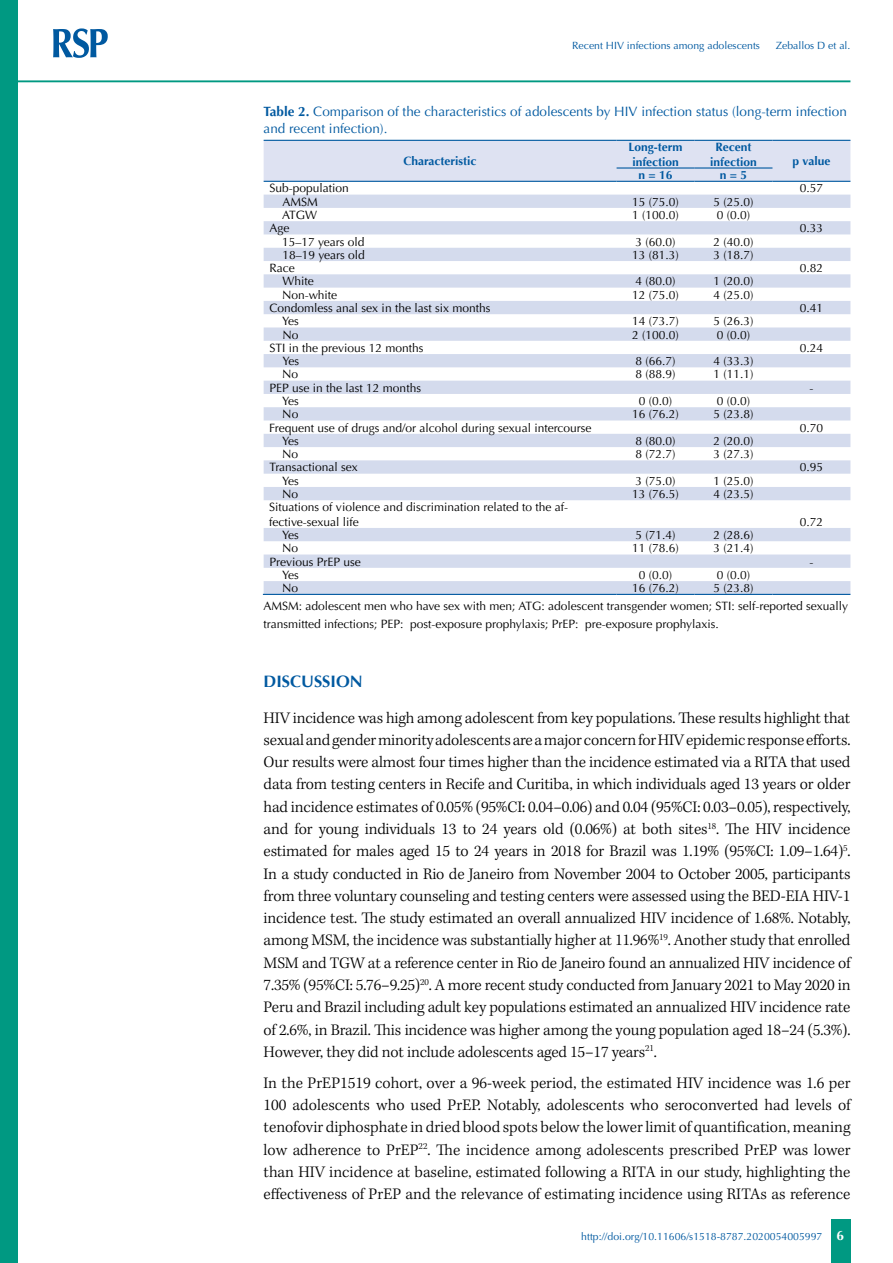
<style>
.page{position:relative;width:893px;height:1263px;background:#fff}
.page>*{position:absolute;margin:0;border:0;box-sizing:border-box;transform-origin:0 0}
.t1{font:300 16.5px/22.4px "Kepler Std";letter-spacing:-.005em;color:#000;text-align:justify}
.t2{font:700 16.5px "Optima LT";color:#0059a0}
.t3{font:13.5px/16.8px "Optima LT";color:#0059a0}
.t4{font:700 13.5px "Optima LT";color:#fff}
.t5{font:12px/14.4px "Optima LT";color:#000}
.t6{font:700 12px/14.4px "Optima LT";color:#0059a0;text-align:center}
.t7{font:10.5px "Optima LT Std";color:#0059a0}
.s1{font-family:"Optima LT Std";font-weight:700}
</style>
<div class="page">
<div style="left:831px;top:1220px;width:20px;height:43px;background:#009982"></div>
<div style="left:0;top:0;width:18px;height:1263px;background:#009982"></div>
<svg style="left:53px;top:28px;width:55px;height:30px"></svg>
<hr style="left:18px;top:80px;width:832px;height:2px;background:#009982">
<div style="left:264px;top:141px;width:586px;height:40px;background:#dee2f2"></div>
<svg style="left:264px;top:195px;width:586px;height:399px"></svg>
<hr style="left:264px;top:140px;width:353px;height:1px;background:#0059a0">
<hr style="left:617px;top:140px;width:77px;height:1px;background:#0059a0">
<hr style="left:694px;top:140px;width:78px;height:1px;background:#0059a0">
<hr style="left:772px;top:140px;width:78px;height:1px;background:#0059a0">
<hr style="left:617px;top:167px;width:77px;height:2px;background:#0059a0">
<hr style="left:694px;top:167px;width:78px;height:2px;background:#0059a0">
<hr style="left:263px;top:594px;width:354px;height:1px;background:#0059a0">
<hr style="left:617px;top:594px;width:77px;height:1px;background:#0059a0">
<hr style="left:694px;top:594px;width:78px;height:1px;background:#0059a0">
<hr style="left:772px;top:594px;width:78px;height:1px;background:#0059a0">
<hr style="left:264px;top:181px;width:353px;height:1px;background:#0059a0">
<hr style="left:617px;top:181px;width:77px;height:1px;background:#0059a0">
<hr style="left:694px;top:181px;width:78px;height:1px;background:#0059a0">
<hr style="left:772px;top:181px;width:78px;height:1px;background:#0059a0">
<p class="t7" style="left:572px;top:39px;width:189px">Recent HIV infections among adolescents</p>
<p class="t7" style="left:776px;top:39px;width:76px">Zeballos D et al.</p>
<p class="t3" style="left:264px;top:104px;width:585px"><span class="s1">Table 2.</span> Comparison of the characteristics of adolescents by HIV infection status (long-term infection and recent infection).</p>
<p class="t6" style="left:404px;top:154px;width:74px">Characteristic</p>
<p class="t6" style="left:629px;top:140px;width:55px">Long-term infection</p>
<p class="t6" style="left:710px;top:140px;width:48px">Recent infection</p>
<p class="t6" style="left:793px;top:154px;width:39px">p value</p>
<p class="t6" style="left:639px;top:168px;width:35px">n = 16</p>
<p class="t6" style="left:720px;top:168px;width:29px">n = 5</p>
<p class="t5" style="left:269px;top:181px;width:81px">Sub-population</p>
<p class="t5" style="left:800px;top:181px;width:25px">0.57</p>
<p class="t5" style="left:282px;top:195px;width:37px">AMSM</p>
<p class="t5" style="left:632px;top:195px;width:48px">15 (75.0)</p>
<p class="t5" style="left:713px;top:195px;width:42px">5 (25.0)</p>
<p class="t5" style="left:282px;top:208px;width:37px">ATGW</p>
<p class="t5" style="left:632px;top:208px;width:48px">1 (100.0)</p>
<p class="t5" style="left:717px;top:208px;width:35px">0 (0.0)</p>
<p class="t5" style="left:270px;top:221px;width:22px">Age</p>
<p class="t5" style="left:800px;top:221px;width:25px">0.33</p>
<p class="t5" style="left:282px;top:234px;width:84px">15–17 years old</p>
<p class="t5" style="left:635px;top:234px;width:42px">3 (60.0)</p>
<p class="t5" style="left:713px;top:234px;width:42px">2 (40.0)</p>
<p class="t5" style="left:282px;top:248px;width:84px">18–19 years old</p>
<p class="t5" style="left:632px;top:248px;width:48px">13 (81.3)</p>
<p class="t5" style="left:713px;top:248px;width:42px">3 (18.7)</p>
<p class="t5" style="left:269px;top:261px;width:27px">Race</p>
<p class="t5" style="left:800px;top:261px;width:25px">0.82</p>
<p class="t5" style="left:282px;top:274px;width:33px">White</p>
<p class="t5" style="left:635px;top:274px;width:42px">4 (80.0)</p>
<p class="t5" style="left:713px;top:274px;width:42px">1 (20.0)</p>
<p class="t5" style="left:282px;top:288px;width:57px">Non-white</p>
<p class="t5" style="left:632px;top:288px;width:48px">12 (75.0)</p>
<p class="t5" style="left:713px;top:288px;width:42px">4 (25.0)</p>
<p class="t5" style="left:270px;top:301px;width:222px">Condomless anal sex in the last six months</p>
<p class="t5" style="left:800px;top:301px;width:25px">0.41</p>
<p class="t5" style="left:282px;top:314px;width:18px">Yes</p>
<p class="t5" style="left:632px;top:314px;width:48px">14 (73.7)</p>
<p class="t5" style="left:713px;top:314px;width:42px">5 (26.3)</p>
<p class="t5" style="left:282px;top:327px;width:18px">No</p>
<p class="t5" style="left:632px;top:327px;width:48px">2 (100.0)</p>
<p class="t5" style="left:717px;top:327px;width:35px">0 (0.0)</p>
<p class="t5" style="left:269px;top:341px;width:156px">STI in the previous 12 months</p>
<p class="t5" style="left:800px;top:341px;width:25px">0.24</p>
<p class="t5" style="left:282px;top:354px;width:18px">Yes</p>
<p class="t5" style="left:635px;top:354px;width:42px">8 (66.7)</p>
<p class="t5" style="left:713px;top:354px;width:42px">4 (33.3)</p>
<p class="t5" style="left:282px;top:367px;width:18px">No</p>
<p class="t5" style="left:635px;top:367px;width:42px">8 (88.9)</p>
<p class="t5" style="left:713px;top:367px;width:42px">1 (11.1)</p>
<p class="t5" style="left:270px;top:381px;width:153px">PEP use in the last 12 months</p>
<p class="t5" style="left:809px;top:381px;width:5px">-</p>
<p class="t5" style="left:282px;top:394px;width:18px">Yes</p>
<p class="t5" style="left:639px;top:394px;width:35px">0 (0.0)</p>
<p class="t5" style="left:717px;top:394px;width:35px">0 (0.0)</p>
<p class="t5" style="left:282px;top:407px;width:18px">No</p>
<p class="t5" style="left:632px;top:407px;width:48px">16 (76.2)</p>
<p class="t5" style="left:713px;top:407px;width:42px">5 (23.8)</p>
<p class="t5" style="left:269px;top:420px;width:324px">Frequent use of drugs and/or alcohol during sexual intercourse</p>
<p class="t5" style="left:800px;top:420px;width:25px">0.70</p>
<p class="t5" style="left:282px;top:434px;width:18px">Yes</p>
<p class="t5" style="left:635px;top:434px;width:42px">8 (80.0)</p>
<p class="t5" style="left:713px;top:434px;width:42px">2 (20.0)</p>
<p class="t5" style="left:282px;top:447px;width:18px">No</p>
<p class="t5" style="left:635px;top:447px;width:42px">8 (72.7)</p>
<p class="t5" style="left:713px;top:447px;width:42px">3 (27.3)</p>
<p class="t5" style="left:270px;top:460px;width:90px">Transactional sex</p>
<p class="t5" style="left:800px;top:460px;width:25px">0.95</p>
<p class="t5" style="left:282px;top:474px;width:18px">Yes</p>
<p class="t5" style="left:635px;top:474px;width:42px">3 (75.0)</p>
<p class="t5" style="left:713px;top:474px;width:42px">1 (25.0)</p>
<p class="t5" style="left:282px;top:487px;width:18px">No</p>
<p class="t5" style="left:632px;top:487px;width:48px">13 (76.5)</p>
<p class="t5" style="left:713px;top:487px;width:42px">4 (23.5)</p>
<p class="t5" style="left:269px;top:500px;width:300px">Situations of violence and discrimination related to the af&shy;fective-sexual life</p>
<p class="t5" style="left:800px;top:515px;width:25px">0.72</p>
<p class="t5" style="left:282px;top:528px;width:18px">Yes</p>
<p class="t5" style="left:635px;top:528px;width:42px">5 (71.4)</p>
<p class="t5" style="left:713px;top:528px;width:42px">2 (28.6)</p>
<p class="t5" style="left:282px;top:541px;width:18px">No</p>
<p class="t5" style="left:632px;top:541px;width:48px">11 (78.6)</p>
<p class="t5" style="left:713px;top:541px;width:42px">3 (21.4)</p>
<p class="t5" style="left:269px;top:554px;width:93px">Previous PrEP use</p>
<p class="t5" style="left:809px;top:554px;width:5px">-</p>
<p class="t5" style="left:282px;top:568px;width:18px">Yes</p>
<p class="t5" style="left:639px;top:568px;width:35px">0 (0.0)</p>
<p class="t5" style="left:717px;top:568px;width:35px">0 (0.0)</p>
<p class="t5" style="left:282px;top:581px;width:18px">No</p>
<p class="t5" style="left:632px;top:581px;width:48px">16 (76.2)</p>
<p class="t5" style="left:263px;top:579px;width:586px;line-height:17.4px;text-indent:450px">5 (23.8)<br>AMSM: adolescent men who have sex with men; ATG: adolescent transgender women; STI: self-reported sexually</p>
<p class="t5" style="left:263px;top:617px;width:457px">transmitted infections; PEP: post-exposure prophylaxis; PrEP: pre-exposure prophylaxis.</p>
<p class="t2" style="left:264px;top:672px;width:100px">DISCUSSION</p>
<p class="t1" style="left:264px;top:707px;width:588px">HIV incidence was high among adolescent from key populations. These results highlight that sexual and gender minority adolescents are a major concern for HIV epidemic response efforts.<br>Our results were almost four times higher than the incidence estimated via a RITA that used data from testing centers in Recife and Curitiba, in which individuals aged 13 years or older had incidence estimates of 0.05% (95%CI: 0.04–0.06) and 0.04 (95%CI: 0.03–0.05), respectively, and for young individuals 13 to 24 years old (0.06%) at both sites<sup>18</sup>. The HIV incidence estimated for males aged 15 to 24 years in 2018 for Brazil was 1.19% (95%CI: 1.09–1.64)<sup>5</sup>.<br>In a study conducted in Rio de Janeiro from November 2004 to October 2005, participants from three voluntary counseling and testing centers were assessed using the BED-EIA HIV-1 incidence test. The study estimated an overall annualized HIV incidence of 1.68%. Notably, among MSM, the incidence was substantially higher at 11.96%<sup>19</sup>. Another study that enrolled MSM and TGW at a reference center in Rio de Janeiro found an annualized HIV incidence of 7.35% (95%CI: 5.76–9.25)<sup>20</sup>. A more recent study conducted from January 2021 to May 2020 in Peru and Brazil including adult key populations estimated an annualized HIV incidence rate of 2.6%, in Brazil. This incidence was higher among the young population aged 18–24 (5.3%).<br>However, they did not include adolescents aged 15–17 years<sup>21</sup>.</p>
<p class="t1" style="left:264px;top:1072px;width:588px">In the PrEP1519 cohort, over a 96-week period, the estimated HIV incidence was 1.6 per 100 adolescents who used PrEP. Notably, adolescents who seroconverted had levels of tenofovir diphosphate in dried blood spots below the lower limit of quantification, meaning low adherence to PrEP<sup>22</sup>. The incidence among adolescents prescribed PrEP was lower than HIV incidence at baseline, estimated following a RITA in our study, highlighting the effectiveness of PrEP and the relevance of estimating incidence using RITAs as reference</p>
<p class="t7" style="left:581px;top:1230px;width:243px">http://doi.org/10.11606/s1518-8787.2020054005997</p>
<p class="t4" style="left:836px;top:1227px;width:9px">6</p>
</div>
